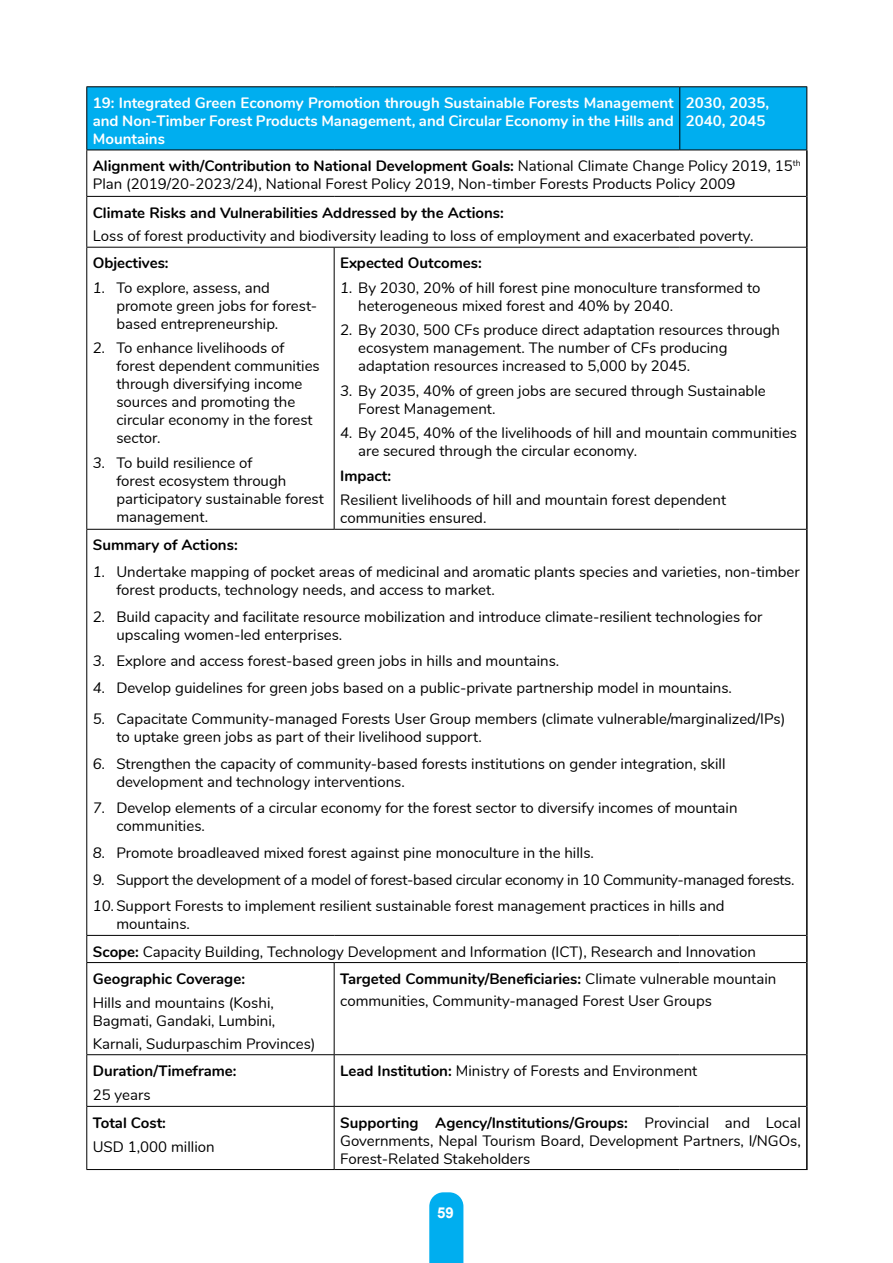
<style>
.page{position:relative;width:893px;height:1263px;background:#fff}
.page>*{position:absolute;margin:0;border:0;box-sizing:border-box;transform-origin:0 0}
.t1{font:15px/18px "Nunito";color:#000}
.t2{font:700 15px/18px "Nunito";color:#fff;text-align:justify}
.t3{font:700 15px "Nunito";color:#000}
.t4{font:700 15px "Arial";color:#fff}
.s1{font-weight:700}
.s2{font-style:italic}
</style>
<div class="page">
<svg style="left:429px;top:1192px;width:34px;height:71px;background:#0bb1ef"></svg>
<div style="left:87px;top:87px;width:719px;height:63px;background:#00aeef"></div>
<hr style="left:806px;top:150px;width:2px;height:46px;background:#000">
<hr style="left:806px;top:196px;width:2px;height:51px;background:#000">
<hr style="left:806px;top:247px;width:2px;height:282px;background:#000">
<hr style="left:806px;top:529px;width:2px;height:406px;background:#000">
<hr style="left:806px;top:935px;width:2px;height:27px;background:#000">
<hr style="left:806px;top:962px;width:2px;height:93px;background:#000">
<hr style="left:806px;top:1055px;width:2px;height:51px;background:#000">
<hr style="left:806px;top:1106px;width:2px;height:63px;background:#000">
<hr style="left:86px;top:87px;width:1px;height:63px;background:#000">
<hr style="left:86px;top:86px;width:248px;height:1px;background:#000">
<hr style="left:334px;top:86px;width:346px;height:1px;background:#000">
<hr style="left:679px;top:87px;width:1px;height:63px;background:#000">
<hr style="left:680px;top:86px;width:127px;height:1px;background:#000">
<hr style="left:806px;top:87px;width:1px;height:63px;background:#000">
<hr style="left:680px;top:150px;width:127px;height:1px;background:#000">
<hr style="left:86px;top:150px;width:248px;height:1px;background:#000">
<hr style="left:334px;top:150px;width:346px;height:1px;background:#000">
<hr style="left:86px;top:196px;width:248px;height:1px;background:#000">
<hr style="left:334px;top:196px;width:346px;height:1px;background:#000">
<hr style="left:680px;top:196px;width:126px;height:1px;background:#000">
<hr style="left:86px;top:247px;width:248px;height:1px;background:#000">
<hr style="left:334px;top:247px;width:346px;height:1px;background:#000">
<hr style="left:680px;top:247px;width:126px;height:1px;background:#000">
<hr style="left:86px;top:529px;width:248px;height:1px;background:#000">
<hr style="left:334px;top:529px;width:346px;height:1px;background:#000">
<hr style="left:680px;top:529px;width:126px;height:1px;background:#000">
<hr style="left:86px;top:935px;width:248px;height:1px;background:#000">
<hr style="left:334px;top:935px;width:346px;height:1px;background:#000">
<hr style="left:680px;top:935px;width:126px;height:1px;background:#000">
<hr style="left:86px;top:962px;width:248px;height:1px;background:#000">
<hr style="left:334px;top:962px;width:346px;height:1px;background:#000">
<hr style="left:680px;top:962px;width:126px;height:1px;background:#000">
<hr style="left:86px;top:1054px;width:248px;height:1px;background:#000">
<hr style="left:334px;top:1054px;width:346px;height:1px;background:#000">
<hr style="left:680px;top:1054px;width:126px;height:1px;background:#000">
<hr style="left:86px;top:1106px;width:248px;height:1px;background:#000">
<hr style="left:334px;top:1106px;width:346px;height:1px;background:#000">
<hr style="left:680px;top:1106px;width:126px;height:1px;background:#000">
<hr style="left:86px;top:1169px;width:248px;height:1px;background:#000">
<hr style="left:334px;top:1169px;width:346px;height:1px;background:#000">
<hr style="left:680px;top:1169px;width:128px;height:1px;background:#000">
<hr style="left:86px;top:150px;width:1px;height:46px;background:#000">
<hr style="left:86px;top:197px;width:1px;height:50px;background:#000">
<hr style="left:86px;top:248px;width:1px;height:281px;background:#000">
<hr style="left:86px;top:530px;width:1px;height:405px;background:#000">
<svg style="left:86px;top:936px;width:1px;height:26px"></svg>
<hr style="left:86px;top:963px;width:1px;height:91px;background:#000">
<hr style="left:86px;top:1055px;width:1px;height:51px;background:#000">
<hr style="left:86px;top:1107px;width:1px;height:62px;background:#000">
<hr style="left:334px;top:248px;width:1px;height:281px;background:#000">
<hr style="left:334px;top:963px;width:1px;height:91px;background:#000">
<hr style="left:334px;top:1055px;width:1px;height:51px;background:#000">
<hr style="left:334px;top:1107px;width:1px;height:62px;background:#000">
<p class="t2" style="left:93px;top:93px;width:582px">19: Integrated Green Economy Promotion through Sustainable Forests Management and Non-Timber Forest Products Management, and Circular Economy in the Hills and Mountains</p>
<p class="t2" style="left:686px;top:93px;width:85px">2030, 2035,<br>2040, 2045</p>
<p class="t1" style="left:93px;top:156px;width:710px"><span class="s1">Alignment with/Contribution to National Development Goals:</span> National Climate Change Policy 2019, 15<sup>th<br></sup>Plan (2019/20-2023/24), National Forest Policy 2019, Non-timber Forests Products Policy 2009</p>
<p class="t3" style="left:93px;top:201px;width:413px">Climate Risks and Vulnerabilities Addressed by the Actions:</p>
<p class="t1" style="left:93px;top:226px;width:662px">Loss of forest productivity and biodiversity leading to loss of employment and exacerbated poverty.</p>
<p class="t3" style="left:93px;top:252px;width:77px">Objectives:</p>
<p class="t1" style="left:116px;top:278px;width:202px;text-indent:-24px"><span class="s2">1.</span> To explore, assess, and promote green jobs for forest&shy;based entrepreneurship.</p>
<p class="t1" style="left:116px;top:338px;width:205px;text-indent:-24px"><span class="s2">2.</span> To enhance livelihoods of forest dependent communities through diversifying income sources and promoting the circular economy in the forest sector.</p>
<p class="t1" style="left:116px;top:453px;width:209px;text-indent:-24px"><span class="s2">3.</span> To build resilience of<br>forest ecosystem through participatory sustainable forest management.</p>
<p class="t3" style="left:340px;top:252px;width:143px">Expected Outcomes:</p>
<p class="t1" style="left:358px;top:278px;width:404px;text-indent:-18px"><span class="s2">1.</span> By 2030, 20% of hill forest pine monoculture transformed to heterogeneous mixed forest and 40% by 2040.</p>
<p class="t1" style="left:358px;top:320px;width:423px;text-indent:-18px"><span class="s2">2.</span> By 2030, 500 CFs produce direct adaptation resources through ecosystem management. The number of CFs producing adaptation resources increased to 5,000 by 2045.</p>
<p class="t1" style="left:358px;top:381px;width:409px;text-indent:-18px"><span class="s2">3.</span> By 2035, 40% of green jobs are secured through Sustainable<br>Forest Management.</p>
<p class="t1" style="left:358px;top:423px;width:440px;text-indent:-18px"><span class="s2">4.</span> By 2045, 40% of the livelihoods of hill and mountain communities are secured through the circular economy.</p>
<p class="t3" style="left:340px;top:464px;width:53px">Impact:</p>
<p class="t1" style="left:340px;top:490px;width:387px">Resilient livelihoods of hill and mountain forest dependent communities ensured.</p>
<p class="t3" style="left:93px;top:534px;width:146px">Summary of Actions:</p>
<p class="t1" style="left:116px;top:562px;width:685px;text-indent:-24px"><span class="s2">1.</span> Undertake mapping of pocket areas of medicinal and aromatic plants species and varieties, non-timber forest products, technology needs, and access to market.</p>
<p class="t1" style="left:116px;top:607px;width:648px;text-indent:-24px"><span class="s2">2.</span> Build capacity and facilitate resource mobilization and introduce climate-resilient technologies for upscaling women-led enterprises.</p>
<p class="t1" style="left:93px;top:651px;width:468px"><span class="s2">3.</span> Explore and access forest-based green jobs in hills and mountains.</p>
<p class="t1" style="left:93px;top:678px;width:641px"><span class="s2">4.</span> Develop guidelines for green jobs based on a public-private partnership model in mountains.</p>
<p class="t1" style="left:116px;top:709px;width:670px;text-indent:-24px"><span class="s2">5.</span> Capacitate Community-managed Forests User Group members (climate vulnerable/marginalized/IPs) to uptake green jobs as part of their livelihood support.</p>
<p class="t1" style="left:116px;top:754px;width:611px;text-indent:-24px"><span class="s2">6.</span> Strengthen the capacity of community-based forests institutions on gender integration, skill development and technology interventions.</p>
<p class="t1" style="left:116px;top:798px;width:623px;text-indent:-24px"><span class="s2">7.</span> Develop elements of a circular economy for the forest sector to diversify incomes of mountain communities.</p>
<p class="t1" style="left:93px;top:843px;width:503px"><span class="s2">8.</span> Promote broadleaved mixed forest against pine monoculture in the hills.</p>
<p class="t1" style="left:93px;top:865px;width:703px;line-height:26.7px"><span class="s2">9.</span> Support the development of a model of forest-based circular economy in 10 Community-managed forests.<br><span class="s2">10.</span>Support Forests to implement resilient sustainable forest management practices in hills and</p>
<p class="t1" style="left:93px;top:910px;width:665px;line-height:27.2px;text-indent:24px">mountains.<br><span class="s1">Scope:</span> Capacity Building, Technology Development and Information (ICT), Research and Innovation<br><span class="s1">Geographic Coverage:</span></p>
<p class="t1" style="left:93px;top:993px;width:184px">Hills and mountains (Koshi,<br>Bagmati, Gandaki, Lumbini,</p>
<p class="t1" style="left:93px;top:1034px;width:224px">Karnali, Sudurpaschim Provinces)</p>
<p class="t1" style="left:340px;top:966px;width:438px;line-height:22.5px"><span class="s1">Targeted Community/Beneficiaries:</span> Climate vulnerable mountain communities, Community-managed Forest User Groups</p>
<p class="t3" style="left:93px;top:1059px;width:145px">Duration/Timeframe:</p>
<p class="t1" style="left:93px;top:1085px;width:59px">25 years</p>
<p class="t3" style="left:93px;top:1111px;width:75px">Total Cost:</p>
<p class="t1" style="left:93px;top:1137px;width:123px">USD 1,000 million</p>
<p class="t1" style="left:340px;top:1061px;width:359px"><span class="s1">Lead Institution:</span> Ministry of Forests and Environment</p>
<p class="t1" style="left:340px;top:1112px;width:462px;text-align:justify"><span class="s1">Supporting Agency/Institutions/Groups:</span> Provincial and Local Governments, Nepal Tourism Board, Development Partners, I/NGOs, Forest-Related Stakeholders</p>
<p class="t4" style="left:437px;top:1202px;width:18px">59</p>
</div>
